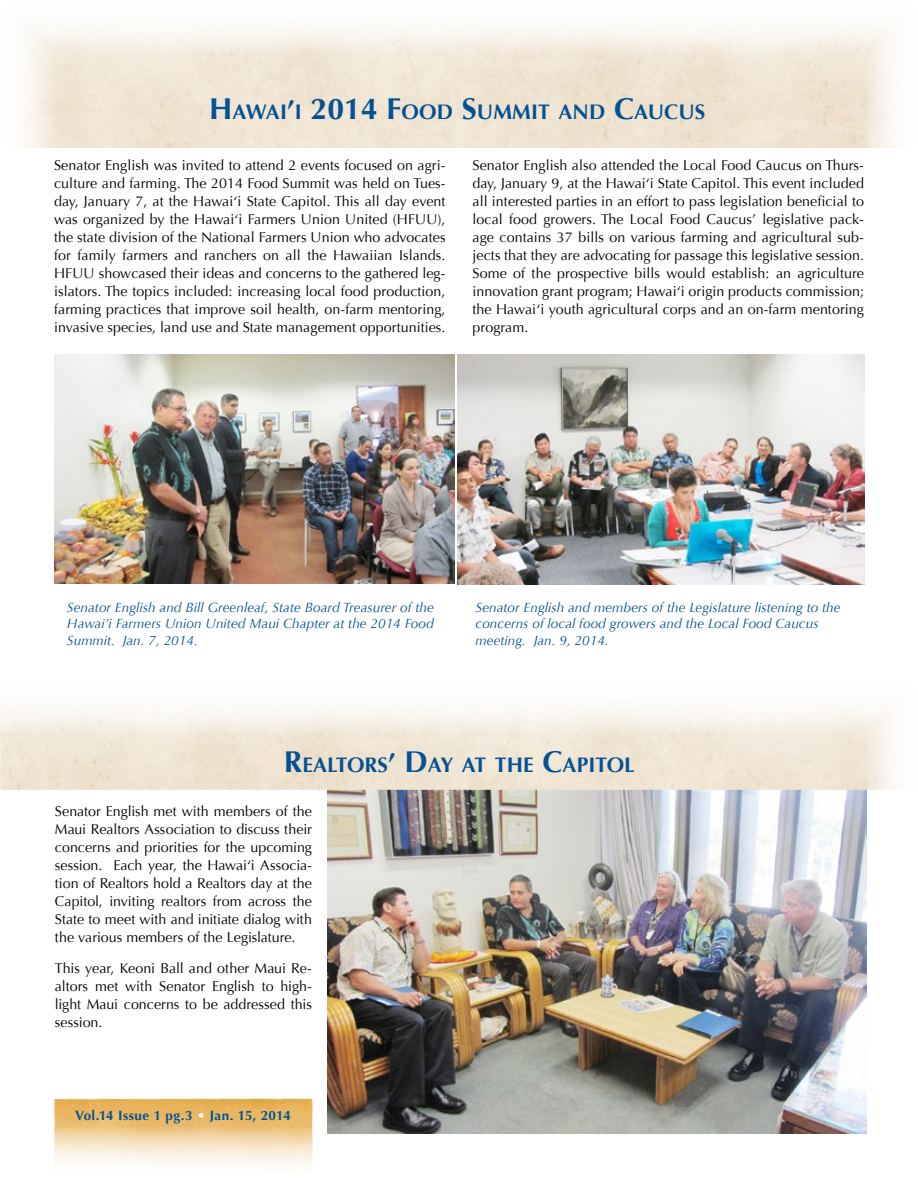
<style>
.page{position:relative;width:918px;height:1188px;background:#fff}
.page>*{position:absolute;margin:0;border:0;box-sizing:border-box;transform-origin:0 0}
.t1{font:700 21px "Optima";letter-spacing:.005em;color:#045293}
.t2{font:14.25px/18px "Optima";letter-spacing:.005em;color:#000;text-align:justify}
.t3{font:italic 13.5px/16.2px "Optima";letter-spacing:.005em;color:#045293;text-align:justify}
.t4{font:700 13.5px "Optima";letter-spacing:.03em;color:#045293}
.s1{font-size:30px}
.s2{font-size:27px}
.s3{color:#fff}
</style>
<div class="page">
<img style="left:458px;top:354px;width:406px;height:230px">
<img style="left:55px;top:354px;width:400px;height:230px">
<img style="left:328px;top:790px;width:538px;height:344px">
<img style="left:54px;top:1099px;width:258px;height:67px">
<h1 class="t1" style="left:209px;top:100px;width:300px"><span class="s1">H</span>AWAI<span class="s2">’</span>I <span class="s1">2014 F</span>OOD <span class="s1">S</span>UMMIT</h1>
<h1 class="t1" style="left:558px;top:100px;width:148px">AND <span class="s1">C</span>AUCUS</h1>
<p class="t2" style="left:54px;top:156px;width:393px">Senator English was invited to attend 2 events focused on agri&shy;culture and farming. The 2014 Food Summit was held on Tues&shy;day, January 7, at the Hawai‘i State Capitol. This all day event was organized by the Hawai‘i Farmers Union United (HFUU), the state division of the National Farmers Union who advocates for family farmers and ranchers on all the Hawaiian Islands.<br>HFUU showcased their ideas and concerns to the gathered leg&shy;islators. The topics included: increasing local food production, farming practices that improve soil health, on-farm mentoring, invasive species, land use and State management opportunities.</p>
<p class="t2" style="left:473px;top:156px;width:393px">Senator English also attended the Local Food Caucus on Thurs&shy;day, January 9, at the Hawai‘i State Capitol. This event included all interested parties in an effort to pass legislation beneficial to local food growers. The Local Food Caucus’ legislative pack&shy;age contains 37 bills on various farming and agricultural sub&shy;jects that they are advocating for passage this legislative session.<br>Some of the prospective bills would establish: an agriculture innovation grant program; Hawai‘i origin products commission; the Hawai‘i youth agricultural corps and an on-farm mentoring program.</p>
<p class="t3" style="left:67px;top:600px;width:368px">Senator English and Bill Greenleaf, State Board Treasurer of the Hawai’i Farmers Union United Maui Chapter at the 2014 Food Summit. Jan. 7, 2014.</p>
<p class="t3" style="left:476px;top:600px;width:367px;text-align:left">Senator English and members of the Legislature listening to the concerns of local food growers and the Local Food Caucus meeting. Jan. 9, 2014.</p>
<h1 class="t1" style="left:284px;top:753px;width:352px"><span class="s1">R</span>EALTORS<span class="s2">’</span> <span class="s1">D</span>AY AT THE <span class="s1">C</span>APITOL</h1>
<p class="t2" style="left:55px;top:802px;width:259px">Senator English met with members of the Maui Realtors Association to discuss their concerns and priorities for the upcoming session. Each year, the Hawai‘i Associa&shy;tion of Realtors hold a Realtors day at the Capitol, inviting realtors from across the State to meet with and initiate dialog with the various members of the Legislature.</p>
<p class="t2" style="left:55px;top:959px;width:259px">This year, Keoni Ball and other Maui Re&shy;altors met with Senator English to high&shy;light Maui concerns to be addressed this session.</p>
<p class="t4" style="left:75px;top:1107px;width:217px">Vol.14 Issue 1 pg.3 <span class="s3">•</span> Jan. 15, 2014</p>
</div>
